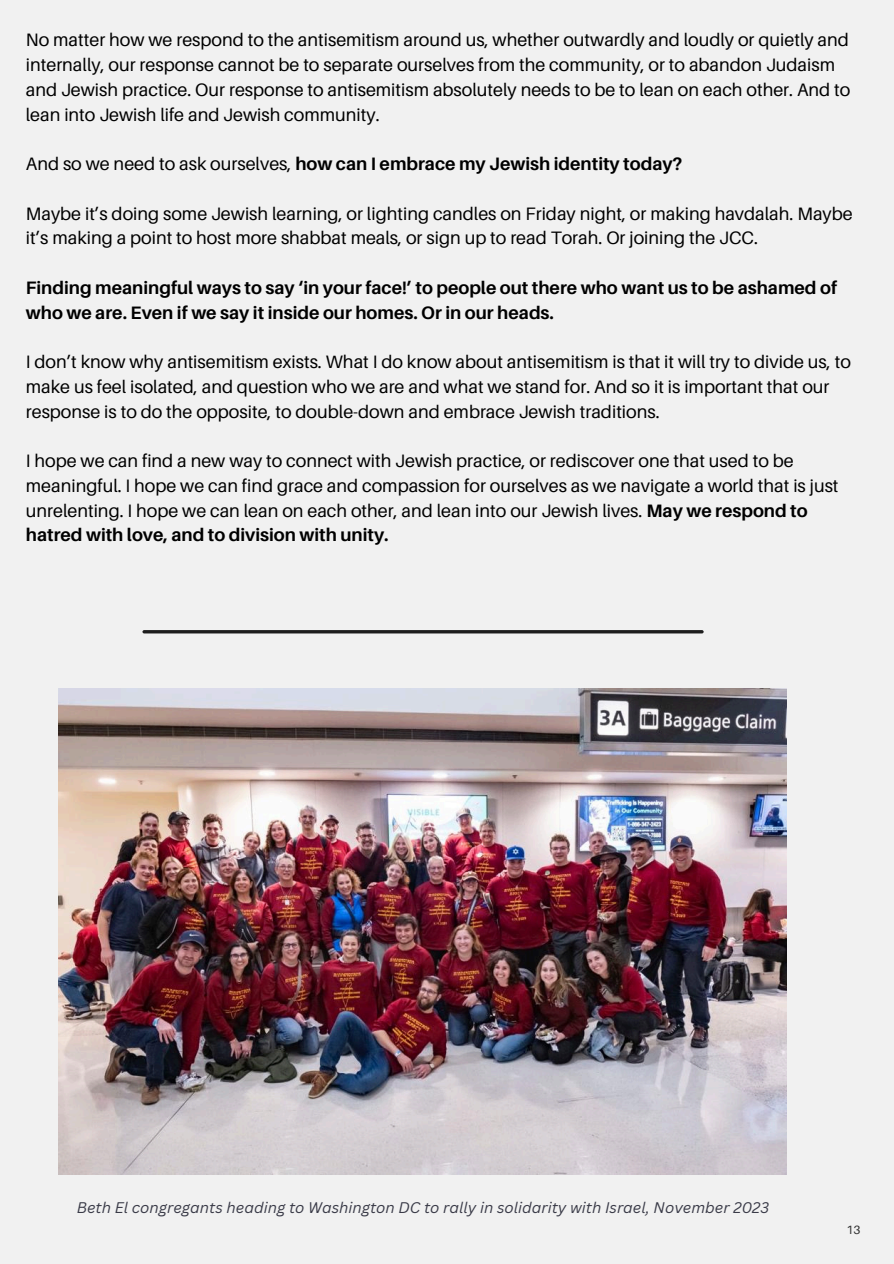
<style>
.page{position:relative;width:894px;height:1264px;background:#fff}
.page>*{position:absolute;margin:0;border:0;box-sizing:border-box;transform-origin:0 0}
.t1{font:18px/24.8px "Aileron";color:#000}
.t2{font:700 18px/24.8px "Aileron";color:#000}
.t3{font:italic 15px "Canva Sans";color:#3a3b48}
.t4{font:12px "Aileron";color:#2e2e2e}
.s1{font-weight:400}
.s2{font-weight:700}
</style>
<div class="page">
<div style="left:0;top:0;width:893px;height:1263px;background:#f1f1f1"></div>
<hr style="left:142px;top:630px;width:561px;height:3px;background:#1e1e1e;border-radius:2px">
<img style="left:58px;top:688px;width:728px;height:486px">
<h2 class="t1" style="left:26px;top:27px;width:825px">No matter how we respond to the antisemitism around us, whether outwardly and loudly or quietly and internally, our response cannot be to separate ourselves from the community, or to abandon Judaism and Jewish practice. Our response to antisemitism absolutely needs to be to lean on each other. And to lean into Jewish life and Jewish community.</h2>
<h2 class="t2" style="left:26px;top:151px;width:658px"><span class="s1">And so we need to ask ourselves,</span> how can I embrace my Jewish identity today?</h2>
<h1 class="t1" style="left:26px;top:200px;width:828px">Maybe it’s doing some Jewish learning, or lighting candles on Friday night, or making havdalah. Maybe it’s making a point to host more shabbat meals, or sign up to read Torah. Or joining the JCC.</h1>
<h2 class="t2" style="left:26px;top:275px;width:812px">Finding meaningful ways to say ‘in your face!’ to people out there who want us to be ashamed of who we are. Even if we say it inside our homes. Or in our heads.</h2>
<h2 class="t1" style="left:26px;top:349px;width:826px">I don’t know why antisemitism exists. What I do know about antisemitism is that it will try to divide us, to make us feel isolated, and question who we are and what we stand for. And so it is important that our response is to do the opposite, to double-down and embrace Jewish traditions.</h2>
<p class="t1" style="left:26px;top:448px;width:814px">I hope we can find a new way to connect with Jewish practice, or rediscover one that used to be meaningful. I hope we can find grace and compassion for ourselves as we navigate a world that is just unrelenting. I hope we can lean on each other, and lean into our Jewish lives. <span class="s2">May we respond to hatred with love, and to division with unity.</span></p>
<p class="t3" style="left:77px;top:1196px;width:693px">Beth El congregants heading to Washington DC to rally in solidarity with Israel, November 2023</p>
<p class="t4" style="left:846px;top:1222px;width:15px">13</p>
</div>
